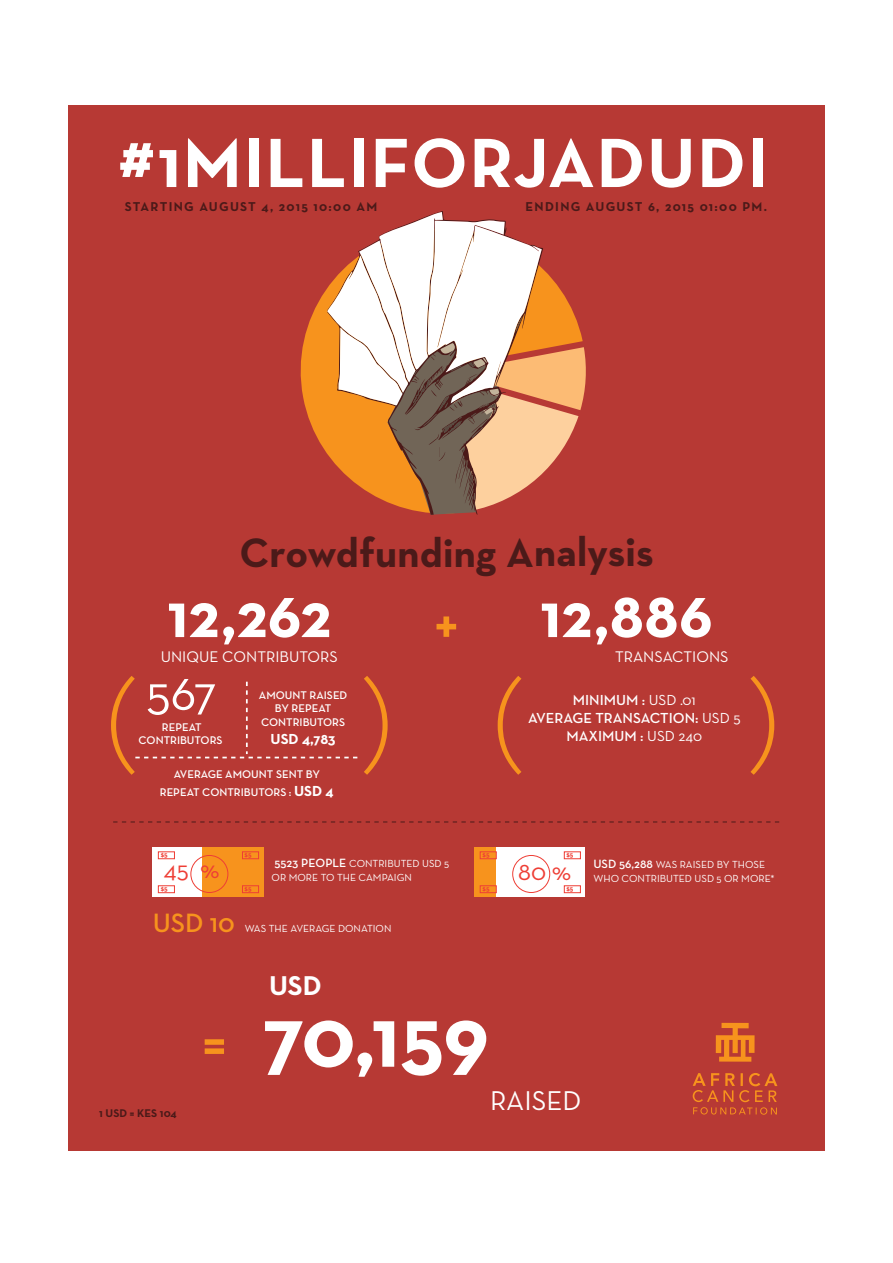
<style>
.page{position:relative;width:893px;height:1263px;background:#fff}
.page>*{position:absolute;margin:0;border:0;box-sizing:border-box;transform-origin:0 0}
.t1{font:124.65px "Neutra Text Light SC Alt";color:#f7931d}
.t2{font:700 87px "Neutra Text";color:#fff}
.t3{font:700 70.8px "Neutra Text";letter-spacing:.025em;color:#fff}
.t4{font:700 64.2px "Neutra Text";color:#fff}
.t5{font:600 62.7px "Neutra Text";color:#f7931d}
.t6{font:50.55px "Neutra Text";color:#fff}
.t7{font:700 41.85px "Neutra Text";letter-spacing:.005em;color:#4b1a19}
.t8{font:27.6px "Neutra Text";color:#fff}
.t9{font:700 27.6px "Neutra Text";color:#fff}
.t10{font:24.75px "Neutra Text";color:#ee3e35}
.t11{font:15.6px "Neutra Text";color:#fff}
.t12{font:600 14.85px/17.7px "Neutra Text";color:#fff;text-align:center}
.t13{font:700 14.85px "Neutra Text";letter-spacing:-.015em;color:#fff}
.t14{font:700 13.05px "Neutra Text";letter-spacing:.1em;color:#4b1a19}
.t15{font:600 11.25px/13.6px "Neutra Text";color:#fff;text-align:center}
.t16{font:700 11.25px "Neutra Text";letter-spacing:.005em;color:#4b1a19}
.t17{font:10.5px/14px "Neutra Text";color:#fff}
.t18{font:700 6.9px "Neutra Text";color:#ee3e35}
.s1{font-weight:400}
.s2{font-weight:700;font-size:14.85px}
.s3{font-weight:600;font-size:12.15px}
.s4{font-weight:600;font-size:27px;color:#f7931d}
</style>
<div class="page">
<div style="left:68px;top:105px;width:756px;height:1045px;background:#b73934"></div>
<svg style="left:300px;top:289px;width:27px;height:164px;fill:#f7931d"></svg>
<svg style="left:327px;top:212px;width:259px;height:303px"></svg>
<div style="left:152px;top:847px;width:50px;height:50px;background:#fff"></div>
<div style="left:202px;top:847px;width:61px;height:50px;background:#f7931d"></div>
<div style="left:474px;top:847px;width:22px;height:50px;background:#f7931d"></div>
<div style="left:496px;top:847px;width:89px;height:50px;background:#fff"></div>
<svg style="left:135px;top:682px;width:223px;height:76px"></svg>
<div style="left:512px;top:855px;width:38px;height:38px;border:1px solid #ee3e35;border-radius:50%"></div>
<div style="left:564px;top:851px;width:17px;height:8px;border:1px solid #ee3e35"></div>
<div style="left:480px;top:851px;width:17px;height:8px;border:1px solid #ee3e35"></div>
<div style="left:564px;top:885px;width:17px;height:8px;border:1px solid #ee3e35"></div>
<div style="left:480px;top:885px;width:17px;height:8px;border:1px solid #ee3e35"></div>
<div style="left:190px;top:855px;width:38px;height:38px;border:1px solid #ee3e35;border-radius:50%"></div>
<div style="left:242px;top:851px;width:17px;height:8px;border:1px solid #ee3e35"></div>
<div style="left:158px;top:851px;width:17px;height:8px;border:1px solid #ee3e35"></div>
<div style="left:242px;top:885px;width:17px;height:8px;border:1px solid #ee3e35"></div>
<div style="left:158px;top:885px;width:17px;height:8px;border:1px solid #ee3e35"></div>
<svg style="left:113px;top:821px;width:666px;height:1px"></svg>
<svg style="left:693px;top:1073px;width:84px;height:42px"></svg>
<svg style="left:716px;top:1023px;width:39px;height:39px"></svg>
<p class="t3" style="left:118px;top:119px;width:651px">#1MILLIFORJADUDI</p>
<p class="t14" style="left:125px;top:198px;width:254px">STARTING AUGUST 4, 2015 10:00 AM</p>
<p class="t14" style="left:525px;top:198px;width:243px">ENDING AUGUST 6, 2015 01:00 PM.</p>
<p class="t7" style="left:239px;top:526px;width:416px">Crowdfunding Analysis</p>
<p class="t4" style="left:167px;top:575px;width:165px">12,262</p>
<p class="t4" style="left:540px;top:575px;width:174px">12,886</p>
<p class="t11" style="left:615px;top:647px;width:115px">TRANSACTIONS</p>
<p class="t1" style="left:493px;top:649px;width:34px">(</p>
<p class="t5" style="left:434px;top:583px;width:26px">+</p>
<p class="t11" style="left:161px;top:647px;width:179px">UNIQUE CONTRIBUTORS</p>
<p class="t1" style="left:106px;top:649px;width:34px">(</p>
<p class="t6" style="left:146px;top:662px;width:72px">567</p>
<p class="t15" style="left:259px;top:688px;width:90px">AMOUNT RAISED<br>BY REPEAT<br>CONTRIBUTORS</p>
<p class="t13" style="left:271px;top:729px;width:67px">USD 4,783</p>
<p class="t12" style="left:528px;top:691px;width:214px">MINIMUM : <span class="s1">USD .01<br></span>AVERAGE TRANSACTION: <span class="s1">USD 5<br></span>MAXIMUM : <span class="s1">USD 240</span></p>
<p class="t15" style="left:138px;top:720px;width:86px">REPEAT<br>CONTRIBUTORS</p>
<p class="t15" style="left:174px;top:767px;width:148px">AVERAGE AMOUNT SENT BY</p>
<p class="t15" style="left:160px;top:785px;width:175px">REPEAT CONTRIBUTORS : <span class="s2">USD 4</span></p>
<p class="t18" style="left:161px;top:851px;width:9px">$5</p>
<p class="t18" style="left:245px;top:851px;width:9px">$5</p>
<p class="t18" style="left:161px;top:884px;width:9px">$5</p>
<p class="t18" style="left:245px;top:884px;width:9px">$5</p>
<p class="t18" style="left:483px;top:851px;width:9px">$5</p>
<p class="t18" style="left:566px;top:851px;width:9px">$5</p>
<p class="t18" style="left:483px;top:884px;width:9px">$5</p>
<p class="t18" style="left:566px;top:884px;width:9px">$5</p>
<p class="t17" style="left:272px;top:856px;width:179px"><span class="s3">5523 PEOPLE</span> CONTRIBUTED USD 5<br>OR MORE TO THE CAMPAIGN</p>
<p class="t17" style="left:593px;top:857px;width:183px"><span class="s3">USD 56,288</span> WAS RAISED BY THOSE<br>WHO CONTRIBUTED USD 5 OR MORE*</p>
<p class="t17" style="left:153px;top:922px;width:240px"><span class="s4">USD 10</span> WAS THE AVERAGE DONATION</p>
<p class="t10" style="left:164px;top:855px;width:57px">45 %</p>
<p class="t10" style="left:518px;top:856px;width:54px">80 %</p>
<p class="t16" style="left:99px;top:1106px;width:79px">1 USD = KES 104</p>
<p class="t5" style="left:202px;top:1002px;width:26px">=</p>
<p class="t9" style="left:269px;top:968px;width:54px">USD</p>
<p class="t2" style="left:262px;top:983px;width:228px">70,159</p>
<p class="t8" style="left:490px;top:1084px;width:93px">RAISED</p>
</div>
